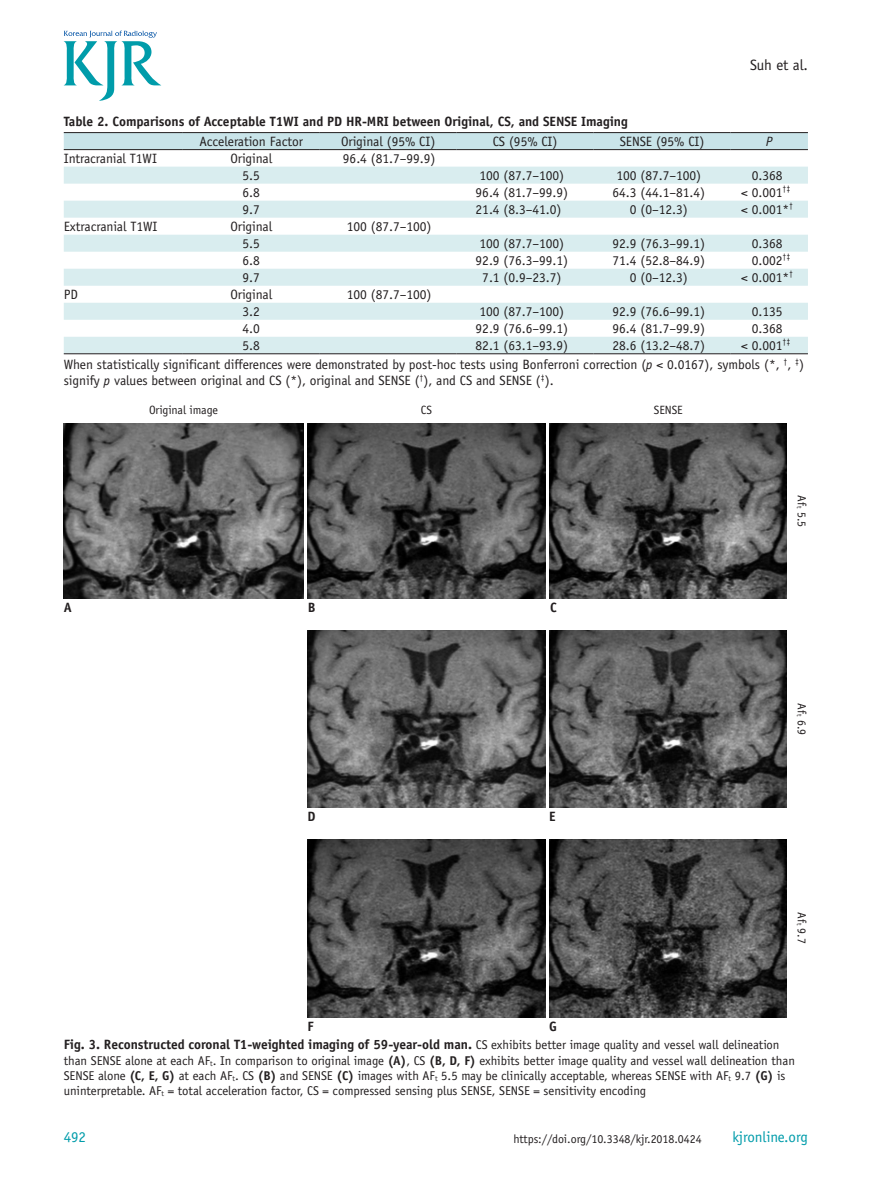
<style>
.page{position:relative;width:893px;height:1191px;background:#fff}
.page>*{position:absolute;margin:0;border:0;box-sizing:border-box;transform-origin:0 0}
.t1{font:15px "Officina Sans Std";letter-spacing:-.005em;color:#009caa}
.t2{font:15px "Officina Sans Std";letter-spacing:-.005em;color:#231f20}
.표본문{font:13.5px "Officina Sans Std";letter-spacing:-.005em;color:#231f20}
.표설명{font:13.5px/16.2px "Officina Sans Std";letter-spacing:-.005em;color:#231f20}
.그림제목{font:700 13.5px "Officina Sans Std";letter-spacing:-.005em;color:#231f20}
.표제목{font:700 13.5px "Officina Sans Std";letter-spacing:-.005em;color:#231f20}
.표본문-2{font:italic 13.5px "Officina Sans Std";color:#231f20}
.그림제목-2{font:12.75px/15.3px "Officina Sans Std";letter-spacing:-.005em;color:#231f20}
.t3{font:12px "Officina Sans Std";letter-spacing:-.005em;color:#231f20}
.s1{font-style:italic}
.s2{font-size:7.05px}
.s3{font-weight:400;font-size:12.75px}
.s4{font-size:7.5px}
.s5{font-weight:700}
</style>
<div class="page">
<svg style="left:64px;top:31px;width:97px;height:70px"></svg>
<div style="left:64px;top:133px;width:744px;height:16px;background:#c9e4e9"></div>
<svg style="left:64px;top:167px;width:744px;height:186px;fill:#d9edef"></svg>
<hr style="left:64px;top:353px;width:119px;height:1px;background:#231f20">
<hr style="left:183px;top:353px;width:137px;height:1px;background:#231f20">
<hr style="left:320px;top:353px;width:137px;height:1px;background:#231f20">
<hr style="left:457px;top:353px;width:137px;height:1px;background:#231f20">
<hr style="left:594px;top:353px;width:136px;height:1px;background:#231f20">
<hr style="left:730px;top:353px;width:78px;height:1px;background:#231f20">
<hr style="left:64px;top:149px;width:119px;height:1px;background:#231f20">
<hr style="left:183px;top:149px;width:137px;height:1px;background:#231f20">
<hr style="left:320px;top:149px;width:137px;height:1px;background:#231f20">
<hr style="left:457px;top:149px;width:137px;height:1px;background:#231f20">
<hr style="left:594px;top:149px;width:136px;height:1px;background:#231f20">
<hr style="left:730px;top:149px;width:78px;height:1px;background:#231f20">
<hr style="left:64px;top:132px;width:119px;height:1px;background:#231f20">
<hr style="left:183px;top:132px;width:137px;height:1px;background:#231f20">
<hr style="left:320px;top:132px;width:137px;height:1px;background:#231f20">
<hr style="left:457px;top:132px;width:137px;height:1px;background:#231f20">
<hr style="left:594px;top:132px;width:136px;height:1px;background:#231f20">
<hr style="left:730px;top:132px;width:78px;height:1px;background:#231f20">
<img style="left:64px;top:423px;width:239px;height:176px">
<img style="left:308px;top:423px;width:237px;height:176px">
<img style="left:549px;top:423px;width:238px;height:176px">
<img style="left:308px;top:631px;width:237px;height:176px">
<img style="left:549px;top:631px;width:238px;height:176px">
<img style="left:308px;top:840px;width:237px;height:177px">
<img style="left:549px;top:839px;width:238px;height:178px">
<p class="t2" style="left:750px;top:56px;width:59px">Suh et al.</p>
<p class="표제목" style="left:64px;top:113px;width:565px">Table 2. Comparisons of Acceptable T1WI and PD HR-MRI between Original, CS, and SENSE Imaging</p>
<p class="표본문" style="left:200px;top:133px;width:105px">Acceleration Factor</p>
<p class="표본문" style="left:341px;top:133px;width:96px">Original (95% CI)</p>
<p class="표본문" style="left:493px;top:133px;width:66px">CS (95% CI)</p>
<p class="표본문" style="left:620px;top:133px;width:86px">SENSE (95% CI)</p>
<p class="표본문-2" style="left:766px;top:133px;width:8px">P</p>
<p class="표본문" style="left:64px;top:150px;width:95px">Intracranial T1WI</p>
<p class="표본문" style="left:230px;top:150px;width:43px">Original</p>
<p class="표본문" style="left:343px;top:150px;width:94px">96.4 (81.7–99.9)</p>
<p class="표본문" style="left:243px;top:167px;width:19px">5.5</p>
<p class="표본문" style="left:480px;top:167px;width:86px">100 (87.7–100)</p>
<p class="표본문" style="left:616px;top:167px;width:86px">100 (87.7–100)</p>
<p class="표본문" style="left:752px;top:167px;width:32px">0.368</p>
<p class="표본문" style="left:243px;top:184px;width:19px">6.8</p>
<p class="표본문" style="left:476px;top:184px;width:94px">96.4 (81.7–99.9)</p>
<p class="표본문" style="left:613px;top:184px;width:94px">64.3 (44.1–81.4)</p>
<p class="표본문" style="left:741px;top:184px;width:51px">&lt; 0.001<sup>†‡</sup></p>
<p class="표본문" style="left:243px;top:201px;width:19px">9.7</p>
<p class="표본문" style="left:476px;top:201px;width:87px">21.4 (8.3–41.0)</p>
<p class="표본문" style="left:630px;top:201px;width:59px">0 (0–12.3)</p>
<p class="표본문" style="left:741px;top:201px;width:53px">&lt; 0.001*<sup>†</sup></p>
<p class="표본문" style="left:64px;top:218px;width:95px">Extracranial T1WI</p>
<p class="표본문" style="left:230px;top:218px;width:43px">Original</p>
<p class="표본문" style="left:347px;top:218px;width:86px">100 (87.7–100)</p>
<p class="표본문" style="left:243px;top:235px;width:19px">5.5</p>
<p class="표본문" style="left:480px;top:235px;width:86px">100 (87.7–100)</p>
<p class="표본문" style="left:613px;top:235px;width:94px">92.9 (76.3–99.1)</p>
<p class="표본문" style="left:752px;top:235px;width:32px">0.368</p>
<p class="표본문" style="left:243px;top:252px;width:19px">6.8</p>
<p class="표본문" style="left:476px;top:252px;width:94px">92.9 (76.3–99.1)</p>
<p class="표본문" style="left:613px;top:252px;width:94px">71.4 (52.8–84.9)</p>
<p class="표본문" style="left:752px;top:252px;width:40px">0.002<sup>†‡</sup></p>
<p class="표본문" style="left:243px;top:269px;width:19px">9.7</p>
<p class="표본문" style="left:482px;top:269px;width:81px">7.1 (0.9–23.7)</p>
<p class="표본문" style="left:630px;top:269px;width:59px">0 (0–12.3)</p>
<p class="표본문" style="left:741px;top:269px;width:53px">&lt; 0.001*<sup>†</sup></p>
<p class="표본문" style="left:64px;top:286px;width:16px">PD</p>
<p class="표본문" style="left:230px;top:286px;width:43px">Original</p>
<p class="표본문" style="left:347px;top:286px;width:86px">100 (87.7–100)</p>
<p class="표본문" style="left:243px;top:303px;width:19px">3.2</p>
<p class="표본문" style="left:480px;top:303px;width:86px">100 (87.7–100)</p>
<p class="표본문" style="left:613px;top:303px;width:94px">92.9 (76.6–99.1)</p>
<p class="표본문" style="left:752px;top:303px;width:32px">0.135</p>
<p class="표본문" style="left:243px;top:320px;width:19px">4.0</p>
<p class="표본문" style="left:476px;top:320px;width:94px">92.9 (76.6–99.1)</p>
<p class="표본문" style="left:613px;top:320px;width:94px">96.4 (81.7–99.9)</p>
<p class="표본문" style="left:752px;top:320px;width:32px">0.368</p>
<p class="표본문" style="left:243px;top:337px;width:19px">5.8</p>
<p class="표본문" style="left:476px;top:337px;width:94px">82.1 (63.1–93.9)</p>
<p class="표본문" style="left:613px;top:337px;width:94px">28.6 (13.2–48.7)</p>
<p class="표본문" style="left:741px;top:337px;width:51px">&lt; 0.001<sup>†‡</sup></p>
<p class="표설명" style="left:64px;top:356px;width:742px">When statistically significant differences were demonstrated by post-hoc tests using Bonferroni correction (<span class="s1">p</span> &lt; 0.0167), symbols (*, <sup>†</sup>, <sup>‡</sup>) signify <span class="s1">p</span> values between original and CS (*), original and SENSE (<sup>†</sup>), and CS and SENSE (<sup>‡</sup>).</p>
<p class="t3" style="left:149px;top:403px;width:71px">Original image</p>
<p class="t3" style="left:421px;top:403px;width:13px">CS</p>
<p class="t3" style="left:654px;top:403px;width:30px">SENSE</p>
<p class="그림제목" style="left:64px;top:599px;width:10px">A</p>
<p class="그림제목" style="left:308px;top:599px;width:9px">B</p>
<p class="그림제목" style="left:550px;top:599px;width:8px">C</p>
<p class="그림제목" style="left:308px;top:808px;width:10px">D</p>
<p class="그림제목" style="left:549px;top:808px;width:8px">E</p>
<p class="그림제목" style="left:308px;top:1017px;width:8px">F</p>
<p class="그림제목" style="left:549px;top:1017px;width:9px">G</p>
<p class="t3" style="left:809px;top:495px;width:33px;rotate:90deg">Af<span class="s2">t</span> 5.5</p>
<p class="t3" style="left:809px;top:703px;width:33px;rotate:90deg">Af<span class="s2">t</span> 6.9</p>
<p class="t3" style="left:809px;top:912px;width:33px;rotate:90deg">Af<span class="s2">t</span> 9.7</p>
<p class="그림제목" style="left:64px;top:1036px;width:717px">Fig. 3. Reconstructed coronal T1-weighted imaging of 59-year-old man. <span class="s3">CS exhibits better image quality and vessel wall delineation</span></p>
<p class="그림제목-2" style="left:64px;top:1052px;width:733px">than SENSE alone at each AF<span class="s4">t</span>. In comparison to original image <span class="s5">(A)</span>, CS <span class="s5">(B, D, F)</span> exhibits better image quality and vessel wall delineation than<br>SENSE alone <span class="s5">(C, E, G)</span> at each AF<span class="s4">t</span>. CS <span class="s5">(B)</span> and SENSE <span class="s5">(C)</span> images with AF<span class="s4">t</span> 5.5 may be clinically acceptable, whereas SENSE with AF<span class="s4">t</span> 9.7 <span class="s5">(G)</span> is uninterpretable. AF<span class="s4">t</span> = total acceleration factor, CS = compressed sensing plus SENSE, SENSE = sensitivity encoding</p>
<p class="t1" style="left:64px;top:1128px;width:24px">492</p>
<p class="t3" style="left:513px;top:1132px;width:190px">https://doi.org/10.3348/kjr.2018.0424</p>
<p class="t1" style="left:732px;top:1128px;width:77px">kjronline.org</p>
</div>
